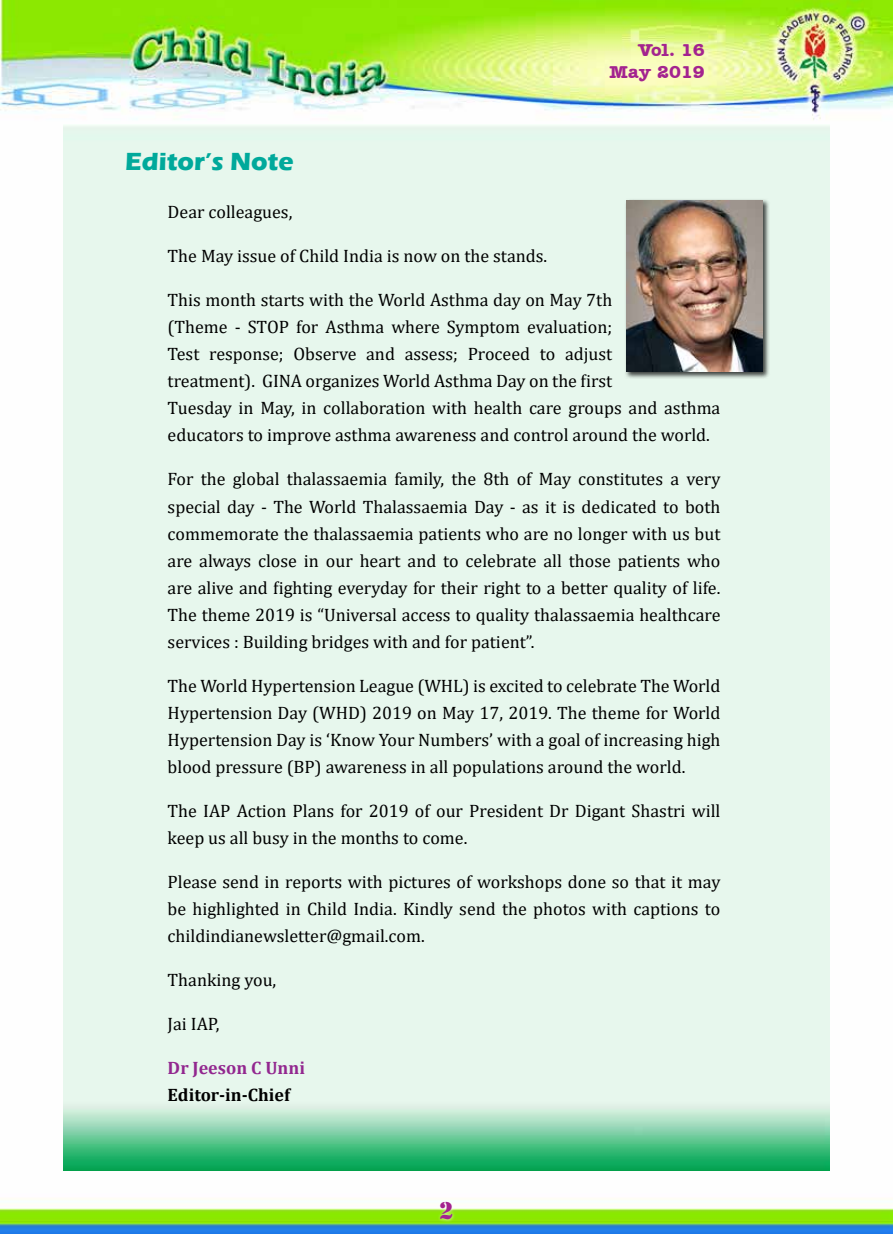
<style>
.page{position:relative;width:893px;height:1234px;background:#fff}
.page>*{position:absolute;margin:0;border:0;box-sizing:border-box;transform-origin:0 0}
.t1{font:700 25.5px "Eras ITC";color:#00a99b}
.t2{font:25.5px "Army";color:#a3238f}
.t3{font:18px/27px "Cambria";color:#000;text-align:justify}
.t4{font:700 18px/21.6px "Amer Typewriter IT Cby BT";color:#a3238f;text-align:right}
.t5{font:700 18px "Cambria";color:#000}
.t6{font:700 18px "Cambria";color:#92278f}
</style>
<div class="page">
<img style="left:0;top:0;width:893px;height:1233px">
<div style="left:437px;top:1198px;width:19px;height:24px;background:#fff;opacity:.75"></div>
<div style="left:64px;top:125px;width:765px;height:1044px;background:#e7f7ed"></div>
<div style="left:624px;top:198px;width:147px;height:181px;background:#000;opacity:.75"></div>
<img style="left:626px;top:200px;width:137px;height:171px">
<p class="t4" style="left:609px;top:39px;width:97px">Vol. 16<br>May 2019</p>
<p class="t4" style="left:650px;top:39px;width:56px">Vol. 1</p>
<p class="t4" style="left:570px;top:60px;width:71px">Januar</p>
<p class="t4" style="left:693px;top:60px;width:13px">8</p>
<h1 class="t1" style="left:125px;top:147px;width:170px">Editor’s Note</h1>
<p class="t3" style="left:168px;top:198px;width:126px">Dear colleagues,</p>
<p class="t3" style="left:168px;top:242px;width:381px">The May issue of Child India is now on the stands.</p>
<p class="t3" style="left:168px;top:286px;width:554px;text-align:left">This month starts with the World Asthma day on May 7th<br>(Theme - STOP for Asthma where Symptom evaluation;<br>Test response; Observe and assess; Proceed to adjust<br>treatment). GINA organizes World Asthma Day on the first<br>Tuesday in May, in collaboration with health care groups and asthma educators to improve asthma awareness and control around the world.</p>
<p class="t3" style="left:168px;top:465px;width:554px">For the global thalassaemia family, the 8th of May constitutes a very special day - The World Thalassaemia Day - as it is dedicated to both commemorate the thalassaemia patients who are no longer with us but are always close in our heart and to celebrate all those patients who are alive and fighting everyday for their right to a better quality of life.<br>The theme 2019 is “Universal access to quality thalassaemia healthcare services : Building bridges with and for patient”.</p>
<p class="t3" style="left:168px;top:671px;width:554px">The World Hypertension League (WHL) is excited to celebrate The World Hypertension Day (WHD) 2019 on May 17, 2019. The theme for World Hypertension Day is ‘Know Your Numbers’ with a goal of increasing high blood pressure (BP) awareness in all populations around the world.</p>
<p class="t3" style="left:168px;top:796px;width:554px">The IAP Action Plans for 2019 of our President Dr Digant Shastri will keep us all busy in the months to come.</p>
<p class="t3" style="left:168px;top:867px;width:554px">Please send in reports with pictures of workshops done so that it may be highlighted in Child India. Kindly send the photos with captions to childindianewsletter@gmail.com.</p>
<p class="t3" style="left:168px;top:965px;width:110px">Thanking you,</p>
<p class="t3" style="left:168px;top:1009px;width:53px">Jai IAP,</p>
<p class="t6" style="left:168px;top:1054px;width:139px">Dr Jeeson C Unni</p>
<p class="t5" style="left:168px;top:1081px;width:124px">Editor-in-chief</p>
<h1 class="t2" style="left:439px;top:1195px;width:16px">2</h1>
</div>
